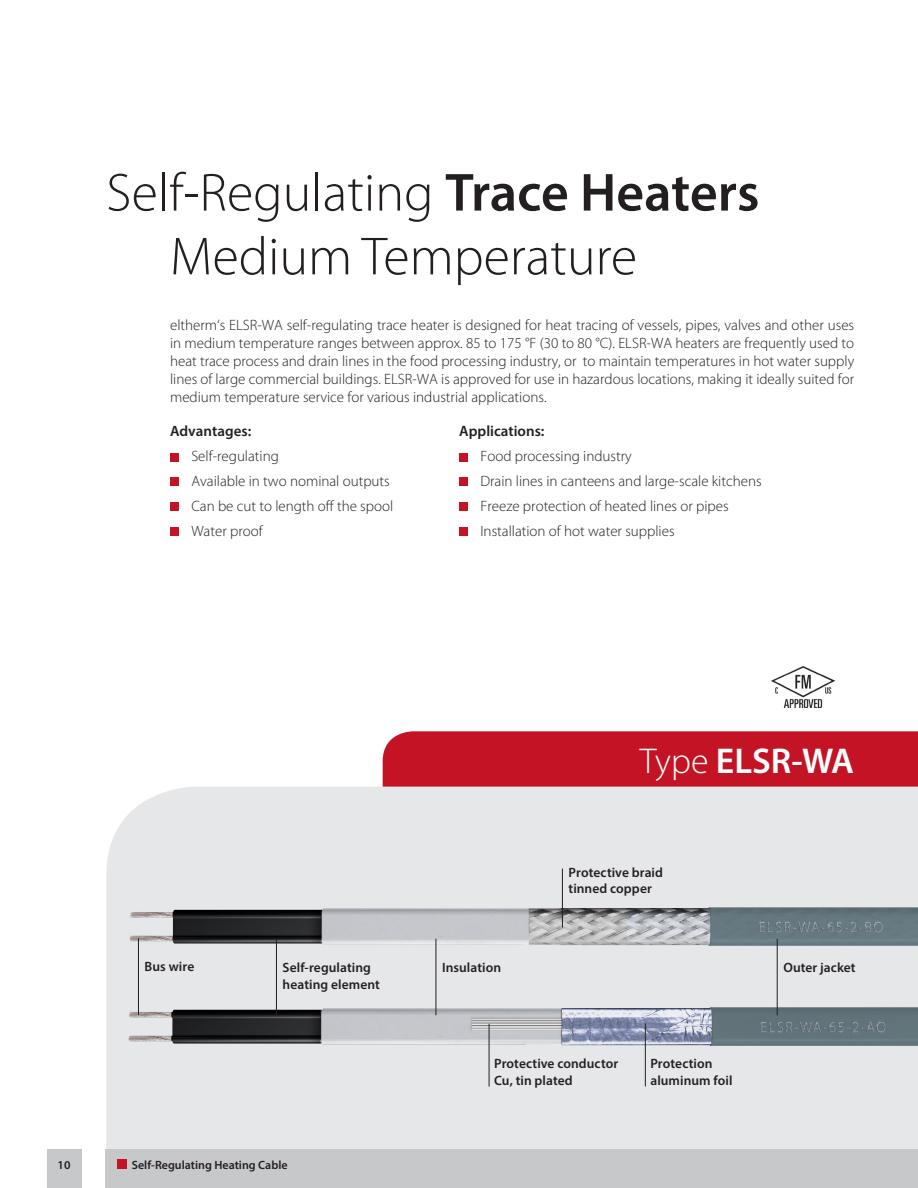
<style>
.page{position:relative;width:918px;height:1188px;background:#fff}
.page>*{position:absolute;margin:0;border:0;box-sizing:border-box;transform-origin:0 0}
.t1{font:300 54px "Myriad Pro";color:#231f20}
.t2{font:600 36px "Myriad Pro";color:#fff}
.Absatzformat_1{font:300 15px/18px "Myriad Pro";color:#231f20;text-align:justify}
.Absatzformat_1-2{font:600 15px "Myriad Pro";color:#231f20}
.Mengensatz{font:600 13.5px/16.5px "Myriad Pro";letter-spacing:.005em;color:#231f20}
.t3{font:600 12px "Myriad Pro";color:#231f20}
.s1{font-weight:600}
.s2{font-weight:300}
</style>
<div class="page">
<img style="left:772px;top:667px;width:62px;height:40px">
<div style="left:383px;top:731px;width:535px;height:56px;background:#c41324"></div>
<div style="left:106px;top:787px;width:812px;height:362px;background:#e6e7e9"></div>
<img style="left:130px;top:907px;width:788px;height:39px">
<img style="left:129px;top:1007px;width:789px;height:39px">
<div style="left:170px;top:453px;width:8px;height:8px;background:#c41324"></div>
<div style="left:170px;top:478px;width:8px;height:8px;background:#c41324"></div>
<div style="left:170px;top:503px;width:8px;height:8px;background:#c41324"></div>
<div style="left:170px;top:527px;width:8px;height:9px;background:#c41324"></div>
<div style="left:459px;top:453px;width:8px;height:8px;background:#c41324"></div>
<div style="left:459px;top:478px;width:8px;height:8px;background:#c41324"></div>
<div style="left:459px;top:503px;width:8px;height:8px;background:#c41324"></div>
<div style="left:459px;top:527px;width:8px;height:9px;background:#c41324"></div>
<hr style="left:777px;top:939px;width:1px;height:76px;background:#231f20">
<hr style="left:489px;top:1024px;width:1px;height:63px;background:#231f20">
<hr style="left:645px;top:1024px;width:1px;height:62px;background:#231f20">
<hr style="left:436px;top:939px;width:1px;height:76px;background:#231f20">
<hr style="left:276px;top:939px;width:1px;height:76px;background:#231f20">
<hr style="left:138px;top:938px;width:1px;height:77px;background:#231f20">
<hr style="left:562px;top:869px;width:1px;height:59px;background:#231f20">
<div style="left:47px;top:1149px;width:34px;height:39px;background:#c7c8ca"></div>
<div style="left:106px;top:1149px;width:812px;height:39px;background:#c7c8ca"></div>
<div style="left:118px;top:1160px;width:9px;height:9px;background:#c41324"></div>
<p class="t1" style="left:106px;top:163px;width:655px">Self-Regulating <span class="s1">Trace Heaters</span></p>
<p class="t1" style="left:170px;top:227px;width:469px">Medium Temperature</p>
<p class="Absatzformat_1" style="left:170px;top:316px;width:686px">eltherm‘s ELSR-WA self-regulating trace heater is designed for heat tracing of vessels, pipes, valves and other uses in medium temperature ranges between approx. 85 to 175 °F (30 to 80 °C). ELSR-WA heaters are frequently used to heat trace process and drain lines in the food processing industry, or to maintain temperatures in hot water supply lines of large commercial buildings. ELSR-WA is approved for use in hazardous locations, making it ideally suited for medium temperature service for various industrial applications.</p>
<p class="Absatzformat_1-2" style="left:170px;top:422px;width:83px">Advantages:</p>
<p class="Absatzformat_1" style="left:191px;top:448px;width:89px">Self-regulating</p>
<p class="Absatzformat_1" style="left:191px;top:472px;width:200px">Available in two nominal outputs</p>
<p class="Absatzformat_1" style="left:191px;top:497px;width:203px">Can be cut to length off the spool</p>
<p class="Absatzformat_1" style="left:191px;top:522px;width:73px">Water proof</p>
<p class="Absatzformat_1-2" style="left:459px;top:422px;width:87px">Applications:</p>
<p class="Absatzformat_1" style="left:480px;top:448px;width:153px">Food processing industry</p>
<p class="Absatzformat_1" style="left:480px;top:472px;width:283px">Drain lines in canteens and large-scale kitchens</p>
<p class="Absatzformat_1" style="left:480px;top:497px;width:250px">Freeze protection of heated lines or pipes</p>
<p class="Absatzformat_1" style="left:480px;top:522px;width:196px">Installation of hot water supplies</p>
<p class="t2" style="left:640px;top:738px;width:216px"><span class="s2">Type</span> ELSR-WA</p>
<p class="Mengensatz" style="left:569px;top:863px;width:96px">Protective braid</p>
<p class="Mengensatz" style="left:569px;top:880px;width:85px">tinned copper</p>
<p class="Mengensatz" style="left:145px;top:958px;width:51px">Bus wire</p>
<p class="Mengensatz" style="left:283px;top:959px;width:90px">Self-regulating</p>
<p class="Mengensatz" style="left:442px;top:959px;width:60px">Insulation</p>
<p class="Mengensatz" style="left:783px;top:959px;width:74px">Outer jacket</p>
<p class="Mengensatz" style="left:283px;top:976px;width:99px">heating element</p>
<p class="Mengensatz" style="left:494px;top:1055px;width:126px">Protective conductor<br>Cu, tin plated</p>
<p class="Mengensatz" style="left:650px;top:1055px;width:84px">Protection aluminum foil</p>
<p class="t3" style="left:58px;top:1157px;width:14px">10</p>
<p class="t3" style="left:132px;top:1157px;width:157px">Self-Regulating Heating Cable</p>
</div>
